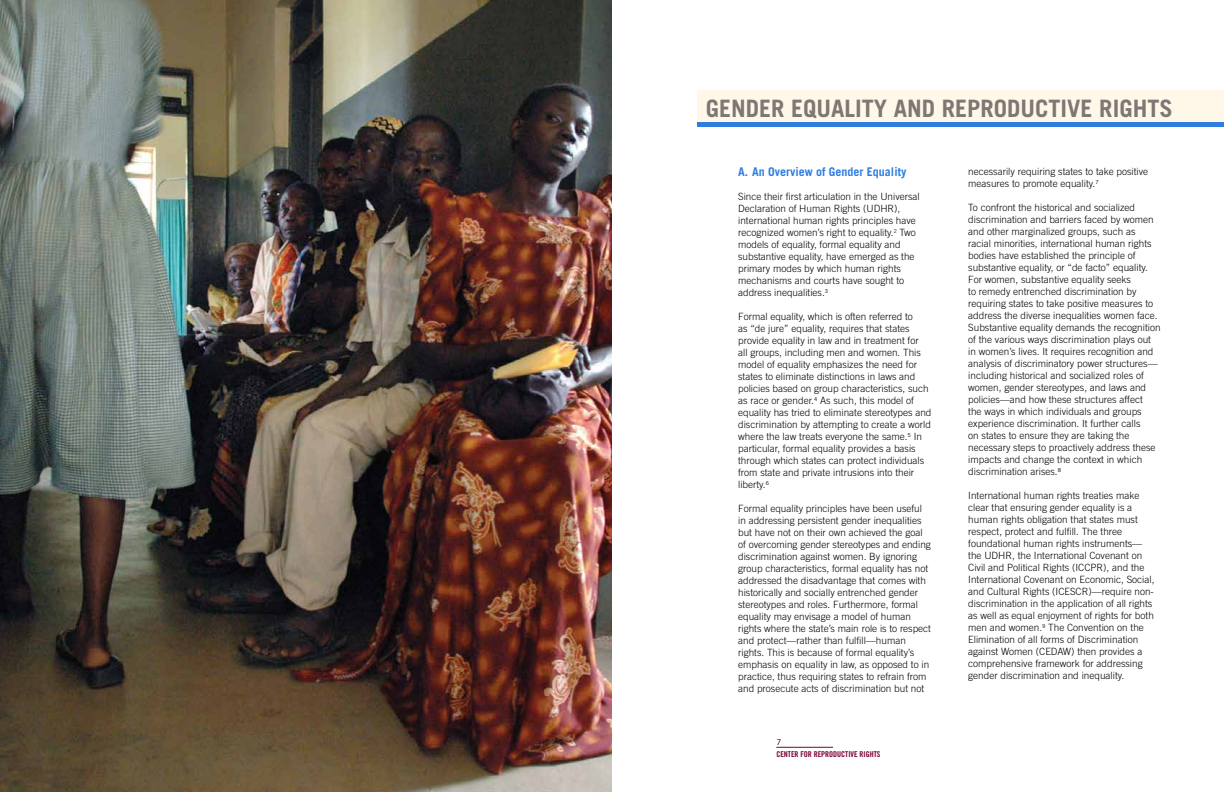
<style>
.page{position:relative;width:1224px;height:792px;background:#fff}
.page>*{position:absolute;margin:0;border:0;box-sizing:border-box;transform-origin:0 0}
.t1{font:700 24px "Trade Gothic LT Std";color:#7f7773}
.t2{font:700 12px "Trade Gothic LT Std";color:#2f7de1}
.t3{font:300 10px/12px "Trade Gothic LT Std";color:#000}
.t4{font:8px "Trade Gothic LT Std Bd Cn 20";color:#780032}
.t5{font:8px "Trade Gothic";color:#000}
</style>
<div class="page">
<hr style="left:776px;top:747px;width:57px;height:1px;background:#780032">
<div style="left:697px;top:91px;width:527px;height:31px;background:#fff8e9"></div>
<hr style="left:697px;top:122px;width:527px;height:4px;background:#2f7de1">
<img style="left:0;top:0;width:612px;height:792px">
<h1 class="t1" style="left:706px;top:93px;width:468px">GENDER EQUALITY AND REPRODUCTIVE RIGHTS</h1>
<p class="t2" style="left:738px;top:165px;width:170px">A. An Overview of Gender Equality</p>
<p class="t3" style="left:738px;top:191px;width:183px">Since their first articulation in the Universal Declaration of Human Rights (UDHR), international human rights principles have recognized women’s right to equality.<sup>2</sup> Two models of equality, formal equality and substantive equality, have emerged as the primary modes by which human rights mechanisms and courts have sought to address inequalities.<sup>3</sup></p>
<p class="t3" style="left:738px;top:311px;width:195px">Formal equality, which is often referred to<br>as “de jure” equality, requires that states provide equality in law and in treatment for<br>all groups, including men and women. This model of equality emphasizes the need for states to eliminate distinctions in laws and policies based on group characteristics, such as race or gender.<sup>4</sup> As such, this model of equality has tried to eliminate stereotypes and discrimination by attempting to create a world where the law treats everyone the same.<sup>5</sup> In particular, formal equality provides a basis through which states can protect individuals from state and private intrusions into their liberty.<sup>6</sup></p>
<p class="t3" style="left:738px;top:503px;width:194px">Formal equality principles have been useful in addressing persistent gender inequalities but have not on their own achieved the goal of overcoming gender stereotypes and ending discrimination against women. By ignoring group characteristics, formal equality has not addressed the disadvantage that comes with historically and socially entrenched gender stereotypes and roles. Furthermore, formal equality may envisage a model of human rights where the state’s main role is to respect and protect—rather than fulfill—human rights. This is because of formal equality’s emphasis on equality in law, as opposed to in practice, thus requiring states to refrain from and prosecute acts of discrimination but not</p>
<p class="t5" style="left:776px;top:737px;width:6px">7</p>
<p class="t4" style="left:776px;top:749px;width:105px">CENTER FOR REPRODUCTIVE RIGHTS</p>
<p class="t3" style="left:968px;top:165px;width:181px">necessarily requiring states to take positive measures to promote equality.<sup>7</sup></p>
<p class="t3" style="left:968px;top:201px;width:194px">To confront the historical and socialized discrimination and barriers faced by women and other marginalized groups, such as racial minorities, international human rights bodies have established the principle of substantive equality, or “de facto” equality.<br>For women, substantive equality seeks<br>to remedy entrenched discrimination by requiring states to take positive measures to address the diverse inequalities women face.<br>Substantive equality demands the recognition of the various ways discrimination plays out in women’s lives. It requires recognition and analysis of discriminatory power structures— including historical and socialized roles of women, gender stereotypes, and laws and policies—and how these structures affect<br>the ways in which individuals and groups experience discrimination. It further calls<br>on states to ensure they are taking the necessary steps to proactively address these impacts and change the context in which discrimination arises.<sup>8</sup></p>
<p class="t3" style="left:968px;top:489px;width:188px">International human rights treaties make clear that ensuring gender equality is a human rights obligation that states must respect, protect and fulfill. The three foundational human rights instruments— the UDHR, the International Covenant on Civil and Political Rights (ICCPR), and the International Covenant on Economic, Social, and Cultural Rights (ICESCR)—require non&shy;discrimination in the application of all rights as well as equal enjoyment of rights for both men and women.<sup>9</sup> The Convention on the Elimination of all forms of Discrimination against Women (CEDAW) then provides a comprehensive framework for addressing gender discrimination and inequality.</p>
</div>
